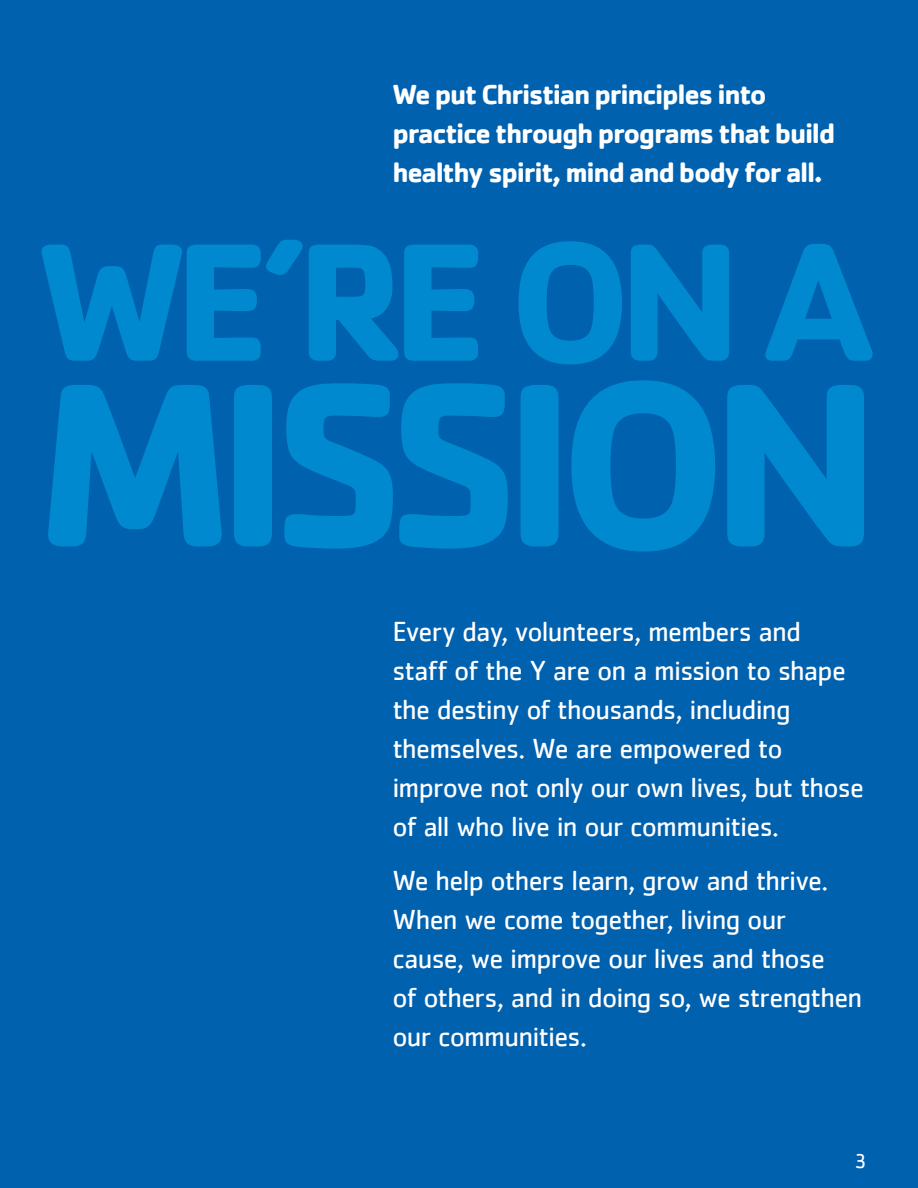
<style>
.page{position:relative;width:918px;height:1188px;background:#0061af}
.page>*{position:absolute;margin:0;border:0;box-sizing:border-box;transform-origin:0 0}
.t1{font:28.5px/39px "Cachet";letter-spacing:-.025em;color:#fff}
.t2{font:700 28.5px/39px "Cachet";letter-spacing:-.045em;color:#fff}
.t3{font:21px "Cachet";color:#fff}
</style>
<div class="page">
<svg style="left:48px;top:380px;width:816px;height:172px;fill:#0089cf"></svg>
<svg style="left:42px;top:240px;width:831px;height:124px"></svg>
<p class="t2" style="left:392px;top:74px;width:444px">We put Christian principles into practice through programs that build healthy spirit, mind and body for all.</p>
<p class="t1" style="left:392px;top:611px;width:473px">Every day, volunteers, members and<br>staff of the Y are on a mission to shape the destiny of thousands, including themselves. We are empowered to improve not only our own lives, but those of all who live in our communities.</p>
<p class="t1" style="left:392px;top:860px;width:471px">We help others learn, grow and thrive.<br>When we come together, living our cause, we improve our lives and those<br>of others, and in doing so, we strengthen our communities.</p>
<p class="t3" style="left:855px;top:1148px;width:14px">3</p>
</div>
